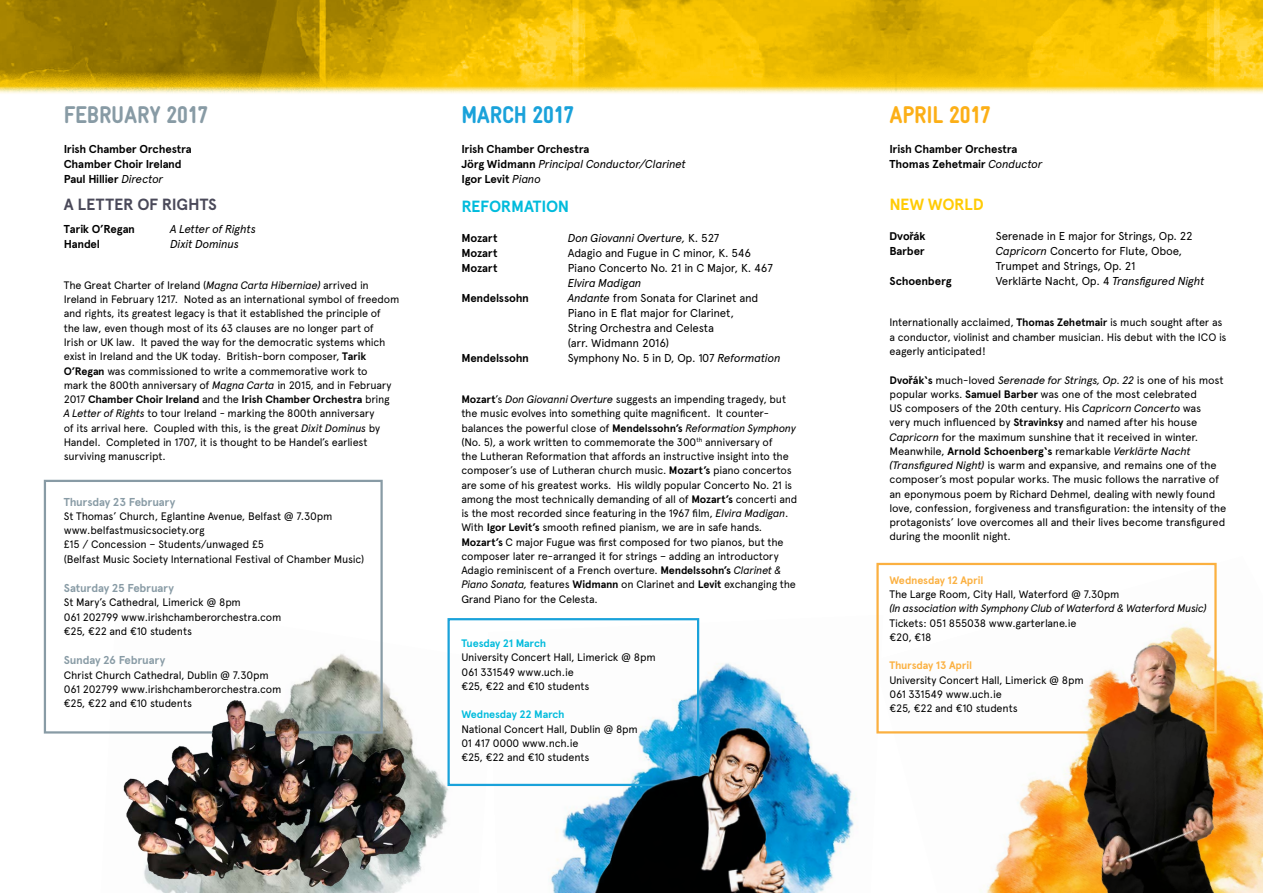
<style>
.page{position:relative;width:1263px;height:893px;background:#fff}
.page>*{position:absolute;margin:0;border:0;box-sizing:border-box;transform-origin:0 0}
.t1{font:900 24.3px "Gravur Condensed";letter-spacing:-.01em;color:#889ba5}
.t2{font:900 24.3px "Gravur Condensed";letter-spacing:-.01em;color:#fcaf17}
.t3{font:900 24.3px "Gravur Condensed";letter-spacing:-.01em;color:#1aa2da}
.t4{font:700 16.2px "Apercu";letter-spacing:-.01em;color:#4a4959}
.t5{font:700 16.2px "Apercu";letter-spacing:-.02em;color:#01bbdc}
.t6{font:700 16.2px "Apercu";letter-spacing:-.03em;color:#ffcb05}
.t7{font:11.55px/15px "Apercu";letter-spacing:-.02em;color:#000}
.t8{font:700 11.55px/15px "Apercu";letter-spacing:-.015em;color:#000}
.t9{font:italic 11.55px "Apercu";letter-spacing:-.02em;color:#000}
.t10{font:700 11.55px "Apercu";letter-spacing:-.015em;color:#889ba5}
.t11{font:10.8px/14.2px "Apercu";letter-spacing:-.02em;color:#000}
.t12{font:italic 10.8px "Apercu";letter-spacing:-.035em;color:#000}
.t13{font:700 10.8px "Apercu";letter-spacing:-.015em;color:#fbb040}
.t14{font:700 10.8px "Apercu";letter-spacing:-.015em;color:#01bbdc}
.t15{font:700 10.8px "Arial";letter-spacing:-.01em;color:#000}
.s1{font-weight:400;font-style:italic}
.s2{font-style:italic}
.s3{font-weight:700}
.s4{font-style:normal}
.s5{font-family:"Arial";font-weight:700}
</style>
<div class="page">
<img style="left:876px;top:562px;width:341px;height:331px">
<img style="left:495px;top:615px;width:388px;height:278px">
<img style="left:289px;top:654px;width:206px;height:214px">
<img style="left:897px;top:0;width:366px;height:93px">
<img style="left:0;top:0;width:897px;height:93px">
<div style="left:447px;top:618px;width:252px;height:168px;border:2px solid #1aa2da"></div>
<div style="left:876px;top:563px;width:340px;height:170px;border:2px solid #fbb040"></div>
<div style="left:44px;top:480px;width:339px;height:254px;border:2px solid #889ba5"></div>
<img style="left:116px;top:700px;width:305px;height:193px">
<img style="left:576px;top:716px;width:225px;height:177px">
<img style="left:1012px;top:600px;width:251px;height:293px">
<h1 class="t1" style="left:64px;top:101px;width:146px">FEBRUARY 2017</h1>
<p class="t8" style="left:64px;top:142px;width:130px">Irish Chamber Orchestra<br>Chamber Choir Ireland<br>Paul Hillier <span class="s1">Director</span></p>
<h2 class="t4" style="left:64px;top:195px;width:155px">A LETTER OF RIGHTS</h2>
<p class="t8" style="left:64px;top:221px;width:73px">Tarik O’Regan</p>
<p class="t9" style="left:170px;top:219px;width:87px">A Letter of Rights</p>
<p class="t8" style="left:64px;top:236px;width:38px">Handel</p>
<p class="t9" style="left:170px;top:234px;width:70px">Dixit Dominus</p>
<p class="t11" style="left:64px;top:278px;width:337px">The Great Charter of Ireland (<span class="s2">Magna Carta Hiberniae)</span> arrived in Ireland in February 1217. Noted as an international symbol of freedom and rights, its greatest legacy is that it established the principle of the law, even though most of its 63 clauses are no longer part of<br>Irish or UK law. It paved the way for the democratic systems which exist in Ireland and the UK today. British-born composer, <span class="s3">Tarik O’Regan</span> was commissioned to write a commemorative work to<br>mark the 800th anniversary of <span class="s2">Magna Carta</span> in 2015, and in February 2017 <span class="s3">Chamber Choir Ireland</span> and the <span class="s3">Irish Chamber Orchestra</span> bring<br><span class="s2">A Letter of Rights</span> to tour Ireland - marking the 800th anniversary<br>of its arrival here. Coupled with this, is the great <span class="s2">Dixit Dominus</span> by Handel. Completed in 1707, it is thought to be Handel’s earliest surviving manuscript.</p>
<p class="t10" style="left:64px;top:495px;width:113px">Thursday 23 February</p>
<p class="t11" style="left:64px;top:509px;width:302px">St Thomas’ Church, Eglantine Avenue, Belfast @ 7.30pm www.belfastmusicsociety.org<br>£15 / Concession – Students/unwaged £5<br>(Belfast Music Society International Festival of Chamber Music)</p>
<p class="t10" style="left:64px;top:581px;width:112px">Saturday 25 February</p>
<p class="t11" style="left:64px;top:595px;width:219px">St Mary’s Cathedral, Limerick @ 8pm<br>061 202799 www.irishchamberorchestra.com €25, €22 and €10 students</p>
<p class="t10" style="left:64px;top:653px;width:103px">Sunday 26 February</p>
<p class="t11" style="left:64px;top:668px;width:219px">Christ Church Cathedral, Dublin @ 7.30pm<br>061 202799 www.irishchamberorchestra.com €25, €22 and €10 students</p>
<h1 class="t3" style="left:461px;top:101px;width:114px">MARCH 2017</h1>
<p class="t8" style="left:461px;top:142px;width:226px">Irish Chamber Orchestra<br>Jörg Widmann <span class="s1">Principal Conductor/Clarinet<br></span>Igor Levit <span class="s1">Piano</span></p>
<h2 class="t5" style="left:461px;top:196px;width:109px">REFORMATION</h2>
<p class="t8" style="left:461px;top:230px;width:38px">Mozart</p>
<p class="t9" style="left:568px;top:228px;width:153px">Don Giovanni Overture, <span class="s4">K. 527</span></p>
<p class="t8" style="left:461px;top:245px;width:38px">Mozart</p>
<p class="t7" style="left:568px;top:245px;width:185px">Adagio and Fugue in C minor, K. 546</p>
<p class="t8" style="left:461px;top:260px;width:38px">Mozart</p>
<p class="t7" style="left:568px;top:260px;width:207px">Piano Concerto No. 21 in C Major, K. 467</p>
<p class="t9" style="left:568px;top:273px;width:75px">Elvira Madigan</p>
<p class="t8" style="left:461px;top:290px;width:69px">Mendelssohn</p>
<p class="t7" style="left:568px;top:290px;width:192px"><span class="s2">Andante</span> from Sonata for Clarinet and<br>Piano in E flat major for Clarinet,<br>String Orchestra and Celesta<br>(arr. Widmann 2016)</p>
<p class="t8" style="left:461px;top:350px;width:69px">Mendelssohn</p>
<p class="t7" style="left:568px;top:350px;width:214px">Symphony No. 5 in D, Op. 107 <span class="s2">Reformation</span></p>
<p class="t11" style="left:461px;top:392px;width:338px"><span class="s3">Mozart</span>’s <span class="s2">Don Giovanni Overture</span> suggests an impending tragedy, but the music evolves into something quite magnificent. It counter&shy;balances the powerful close of <span class="s3">Mendelssohn’s</span> <span class="s2">Reformation Symphony </span>(No. 5)<span class="s2">,</span> a work written to commemorate the 300<sup>th</sup> anniversary of<br>the Lutheran Reformation that affords an instructive insight into the composer’s use of Lutheran church music. <span class="s3">Mozart’s</span> piano concertos are some of his greatest works. His wildly popular Concerto No. 21 is among the most technically demanding of all of <span class="s3">Mozart’s</span> concerti and is the most recorded since featuring in the 1967 film, <span class="s2">Elvira Madigan</span>.<br>With <span class="s3">Igor Levit’s</span> smooth refined pianism, we are in safe hands.<br><span class="s3">Mozart’s</span> C major Fugue was first composed for two pianos, but the composer later re-arranged it for strings – adding an introductory Adagio reminiscent of a French overture. <span class="s3">Mendelssohn’s</span> <span class="s2">Clarinet &amp; Piano Sonata,</span> features <span class="s3">Widmann</span> on Clarinet and <span class="s3">Levit</span> exchanging the Grand Piano for the Celesta.</p>
<p class="t14" style="left:461px;top:637px;width:86px">Tuesday 21 March</p>
<p class="t11" style="left:461px;top:650px;width:196px">University Concert Hall, Limerick @ 8pm<br>061 331549 www.uch.ie<br>€25, €22 and €10 students</p>
<p class="t14" style="left:461px;top:708px;width:105px">Wednesday 22 March</p>
<p class="t11" style="left:461px;top:722px;width:178px">National Concert Hall, Dublin @ 8pm<br>01 417 0000 www.nch.ie<br>€25, €22 and €10 students</p>
<h1 class="t2" style="left:889px;top:101px;width:103px">APRIL 2017</h1>
<p class="t8" style="left:889px;top:142px;width:155px">Irish Chamber Orchestra<br>Thomas Zehetmair <span class="s1">Conductor</span></p>
<h2 class="t6" style="left:889px;top:195px;width:96px">NEW WORLD</h2>
<p class="t15" style="left:889px;top:229px;width:38px">Dvořák</p>
<p class="t7" style="left:996px;top:229px;width:198px">Serenade in E major for Strings, Op. 22</p>
<p class="t8" style="left:889px;top:244px;width:37px">Barber</p>
<p class="t7" style="left:996px;top:244px;width:188px"><span class="s2">Capricorn</span> Concerto for Flute, Oboe,<br>Trumpet and Strings, Op. 21</p>
<p class="t8" style="left:889px;top:274px;width:64px">Schoenberg</p>
<p class="t7" style="left:996px;top:274px;width:210px">Verklärte Nacht, Op. 4 <span class="s2">Transfigured Night</span></p>
<p class="t11" style="left:889px;top:315px;width:339px">Internationally acclaimed, <span class="s3">Thomas Zehetmair</span> is much sought after as a conductor, violinist and chamber musician. His debut with the ICO is eagerly anticipated!</p>
<p class="t11" style="left:889px;top:372px;width:338px"><span class="s3">Dvo</span><span class="s5">ř</span><span class="s3">ák‘s</span> much-loved <span class="s2">Serenade for Strings, Op. 22</span> is one of his most popular works. <span class="s3">Samuel Barber</span> was one of the most celebrated<br>US composers of the 20th century. His <span class="s2">Capricorn Concerto</span> was<br>very much influenced by <span class="s3">Stravinksy</span> and named after his house <span class="s2">Capricorn</span> for the maximum sunshine that it received in winter.<br>Meanwhile, <span class="s3">Arnold Schoenberg‘s</span> remarkable <span class="s2">Verklärte Nacht (Transfigured Night)</span> is warm and expansive, and remains one of the composer’s most popular works. The music follows the narrative of an eponymous poem by Richard Dehmel, dealing with newly found love, confession, forgiveness and transfiguration: the intensity of the protagonists’ love overcomes all and their lives become transfigured during the moonlit night.</p>
<p class="t13" style="left:889px;top:573px;width:95px">Wednesday 12 April</p>
<p class="t11" style="left:889px;top:587px;width:232px">The Large Room, City Hall, Waterford @ 7.30pm</p>
<p class="t12" style="left:889px;top:600px;width:319px">(In association with Symphony Club of Waterford &amp; Waterford Music)</p>
<p class="t11" style="left:889px;top:615px;width:188px">Tickets: 051 855038 www.garterlane.ie €20, €18</p>
<p class="t13" style="left:889px;top:659px;width:84px">Thursday 13 April</p>
<p class="t11" style="left:889px;top:672px;width:196px">University Concert Hall, Limerick @ 8pm<br>061 331549 www.uch.ie<br>€25, €22 and €10 students</p>
</div>
